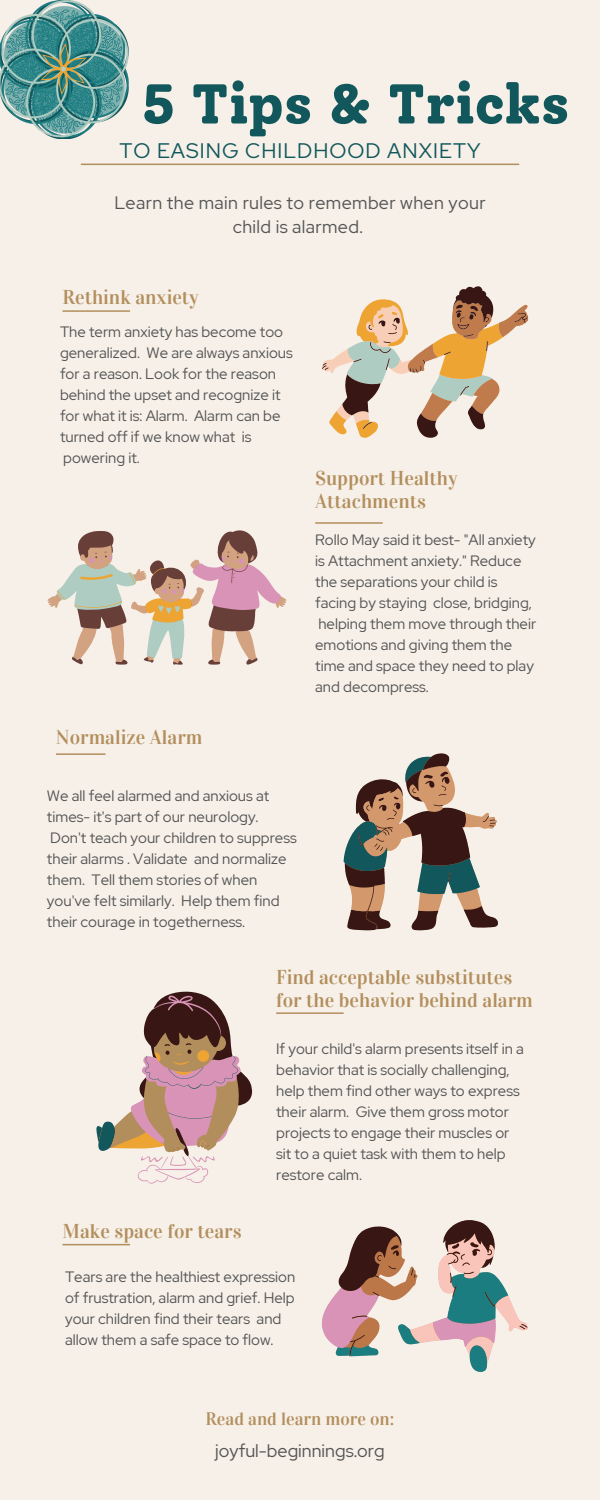
<style>
.page{position:relative;width:600px;height:1500px;background:#f6f0e8}
.page>*{position:absolute;margin:0;border:0;box-sizing:border-box;transform-origin:0 0}
.t1{font:800 56px "Solway";color:#11575b}
.t2{font:21px "Red Hat Display";letter-spacing:.05em;color:#11575b}
.t3{font:20px/23.2px "Vidaloka";color:#b38e5d}
.t4{font:18px/24.8px "Red Hat Display";letter-spacing:.02em;color:#545454;text-align:center}
.t5{font:18px "Red Hat Display";color:#545454}
.t6{font:18px "Vidaloka";color:#b38e5d}
.t7{font:15px/21px "Red Hat Display";color:#545454}
</style>
<div class="page">
<hr style="left:81px;top:164px;width:438px;height:1px;background:#b38e5d">
<hr style="left:315px;top:522px;width:68px;height:2px;background:#b38e5d">
<hr style="left:276px;top:1012px;width:68px;height:2px;background:#b38e5d">
<hr style="left:56px;top:753px;width:49px;height:2px;background:#b38e5d">
<hr style="left:63px;top:1244px;width:67px;height:1px;background:#b38e5d">
<hr style="left:63px;top:310px;width:67px;height:2px;background:#b38e5d">
<svg style="left:322px;top:1220px;width:206px;height:152px"></svg>
<svg style="left:344px;top:753px;width:154px;height:177px"></svg>
<svg style="left:322px;top:286px;width:206px;height:152px"></svg>
<svg style="left:47px;top:530px;width:240px;height:135px"></svg>
<svg style="left:96px;top:992px;width:156px;height:192px"></svg>
<img style="left:0;top:0;width:129px;height:139px">
<p class="t1" style="left:142px;top:70px;width:429px">5 Tips &amp; Tricks</p>
<p class="t2" style="left:119px;top:137px;width:363px">TO EASING CHILDHOOD ANXIETY</p>
<p class="t4" style="left:114px;top:190px;width:373px">Learn the main rules to remember when your child is alarmed.</p>
<p class="t3" style="left:63px;top:286px;width:138px">Rethink anxiety</p>
<p class="t7" style="left:60px;top:322px;width:234px">The term anxiety has become too generalized. We are always anxious for a reason. Look for the reason behind the upset and recognize it for what it is: Alarm. Alarm can be turned off if we know what is powering it.</p>
<p class="t3" style="left:56px;top:726px;width:148px">Normalize Alarm</p>
<p class="t7" style="left:47px;top:785px;width:251px">We all feel alarmed and anxious at times- it's part of our neurology.<br>Don't teach your children to suppress their alarms . Validate and normalize them. Tell them stories of when you've felt similarly. Help them find their courage in togetherness.</p>
<p class="t3" style="left:315px;top:467px;width:144px">Support Healthy<br>Attachments</p>
<p class="t7" style="left:315px;top:529px;width:223px">Rollo May said it best- "All anxiety is Attachment anxiety." Reduce the separations your child is facing by staying close, bridging, helping them move through their emotions and giving them the time and space they need to play and decompress.</p>
<p class="t3" style="left:276px;top:966px;width:258px">Find acceptable substitutes for the behavior behind alarm</p>
<p class="t7" style="left:276px;top:1038px;width:249px">If your child's alarm presents itself in a behavior that is socially challenging, help them find other ways to express their alarm. Give them gross motor projects to engage their muscles or sit to a quiet task with them to help restore calm.</p>
<p class="t3" style="left:63px;top:1220px;width:181px">Make space for tears</p>
<p class="t7" style="left:65px;top:1266px;width:232px">Tears are the healthiest expression of frustration, alarm and grief. Help your children find their tears and allow them a safe space to flow.</p>
<p class="t6" style="left:206px;top:1408px;width:190px">Read and learn more on:</p>
<p class="t5" style="left:215px;top:1438px;width:171px">joyful-beginnings.org</p>
</div>
